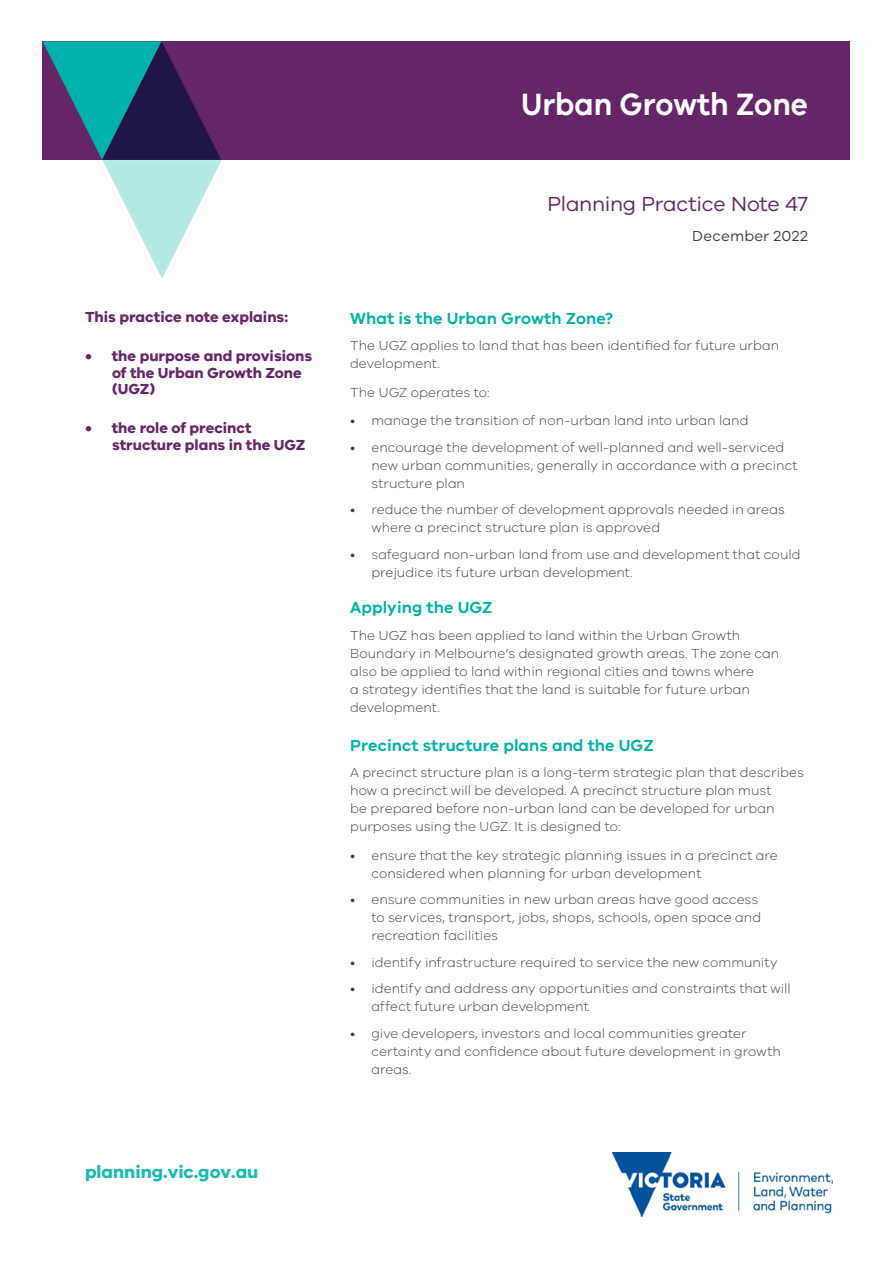
<style>
.page{position:relative;width:893px;height:1263px;background:#fff}
.page>*{position:absolute;margin:0;border:0;box-sizing:border-box;transform-origin:0 0}
.t1{font:600 31.8px "VIC";color:#fff;scale:.94 1}
.t2{font:21px "VIC";letter-spacing:-.015em;color:#642667}
.t3{font:700 18px "VIC";color:#1abab1}
.t4{font:600 16.5px "VIC";letter-spacing:.005em;color:#00b2a9}
.t5{font:700 15px/16.5px "VIC";color:#642667}
.t6{font:15px "VIC";letter-spacing:.02em;color:#414042}
.t7{font:300 13.5px/18px "VIC";letter-spacing:.005em;color:#414042}
</style>
<div class="page">
<div style="left:43px;top:41px;width:807px;height:119px;background:#642667"></div>
<img style="left:613px;top:1152px;width:220px;height:64px">
<svg style="left:43px;top:41px;width:179px;height:237px"></svg>
<p class="t5" style="left:85px;top:308px;width:204px">This practice note explains:</p>
<p class="t5" style="left:112px;top:347px;width:202px;text-indent:-27px">• the purpose and provisions of the Urban Growth Zone (UGZ)</p>
<p class="t5" style="left:112px;top:419px;width:195px;text-indent:-27px">• the role of precinct structure plans in the UGZ</p>
<h3 class="t3" style="left:85px;top:1160px;width:175px">planning.vic.gov.au</h3>
<h1 class="t1" style="left:521px;top:85px;width:307px">Urban Growth Zone</h1>
<h2 class="t2" style="left:548px;top:192px;width:262px">Planning Practice Note 47</h2>
<p class="t6" style="left:692px;top:227px;width:117px">December 2022</p>
<p class="t4" style="left:350px;top:308px;width:265px">What is the Urban Growth Zone?</p>
<p class="t7" style="left:350px;top:336px;width:431px">The UGZ applies to land that has been identified for future urban development.</p>
<p class="t7" style="left:350px;top:383px;width:141px">The UGZ operates to:</p>
<p class="t7" style="left:350px;top:411px;width:400px">• manage the transition of non-urban land into urban land</p>
<p class="t7" style="left:371px;top:438px;width:428px;text-indent:-21px">• encourage the development of well-planned and well-serviced new urban communities, generally in accordance with a precinct structure plan</p>
<p class="t7" style="left:371px;top:500px;width:415px;text-indent:-21px">• reduce the number of development approvals needed in areas where a precinct structure plan is approved</p>
<p class="t7" style="left:371px;top:545px;width:431px;text-indent:-21px">• safeguard non-urban land from use and development that could prejudice its future urban development.</p>
<p class="t4" style="left:350px;top:598px;width:144px">Applying the UGZ</p>
<p class="t7" style="left:350px;top:626px;width:431px">The UGZ has been applied to land within the Urban Growth Boundary in Melbourne’s designated growth areas. The zone can also be applied to land within regional cities and towns where<br>a strategy identifies that the land is suitable for future urban development.</p>
<p class="t4" style="left:350px;top:735px;width:305px">Precinct structure plans and the UGZ</p>
<p class="t7" style="left:350px;top:763px;width:455px">A precinct structure plan is a long-term strategic plan that describes how a precinct will be developed. A precinct structure plan must<br>be prepared before non-urban land can be developed for urban purposes using the UGZ. It is designed to:</p>
<p class="t7" style="left:371px;top:846px;width:408px;text-indent:-21px">• ensure that the key strategic planning issues in a precinct are considered when planning for urban development</p>
<p class="t7" style="left:371px;top:890px;width:391px;text-indent:-21px">• ensure communities in new urban areas have good access to services, transport, jobs, shops, schools, open space and recreation facilities</p>
<p class="t7" style="left:350px;top:953px;width:429px">• identify infrastructure required to service the new community</p>
<p class="t7" style="left:371px;top:979px;width:421px;text-indent:-21px">• identify and address any opportunities and constraints that will affect future urban development</p>
<p class="t7" style="left:371px;top:1024px;width:411px;text-indent:-21px">• give developers, investors and local communities greater certainty and confidence about future development in growth areas.</p>
</div>
